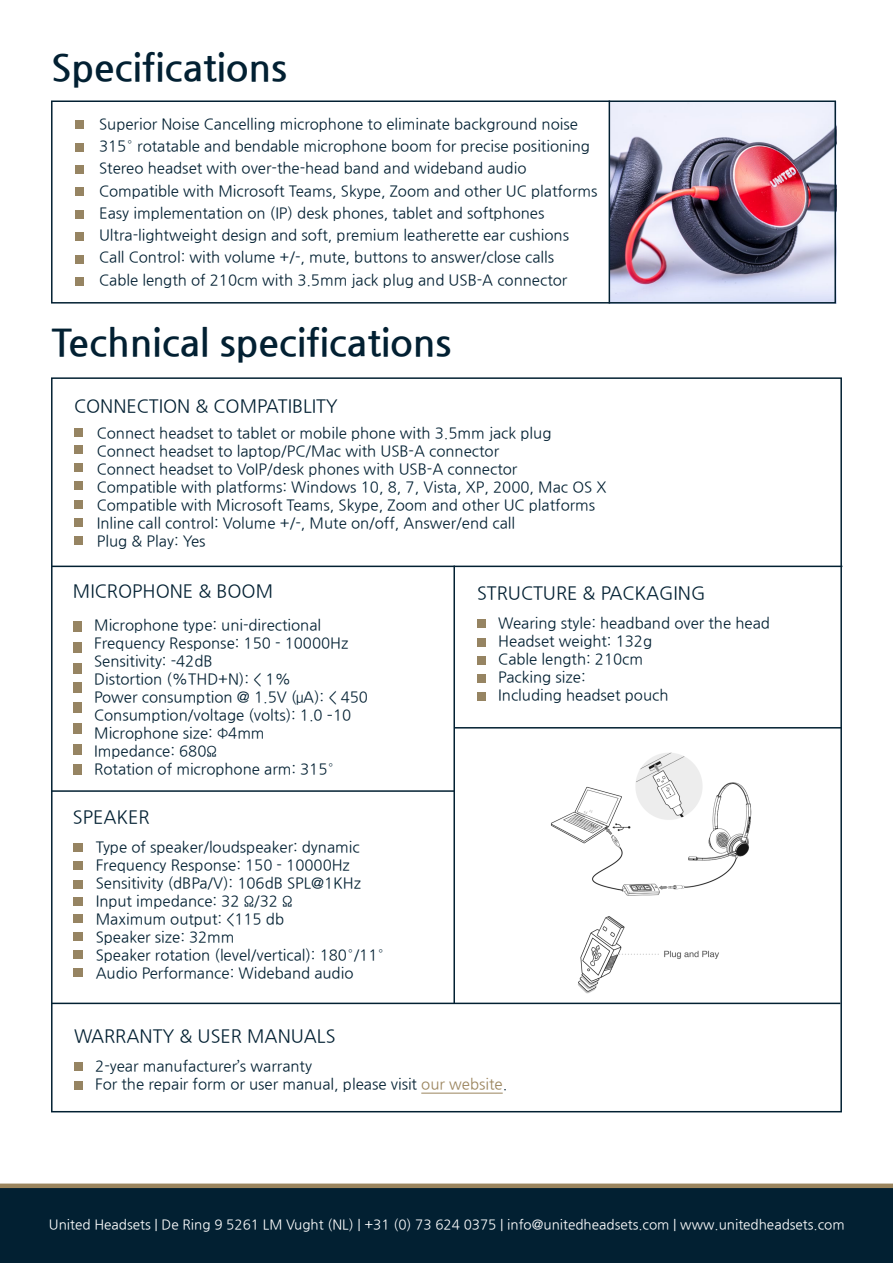
<style>
.page{position:relative;width:893px;height:1263px;background:#fff}
.page>*{position:absolute;margin:0;border:0;box-sizing:border-box;transform-origin:0 0}
.t1{font:700 37.5px "Nanum Gothic";color:#022032}
.t2{font:18px "Nanum Gothic";color:#022032}
.t3{font:15px "Nanum Gothic";color:#022032}
.t4{font:13.5px "Nanum Gothic";color:#fff}
.s1{color:#9b855e}
</style>
<div class="page">
<img style="left:610px;top:103px;width:223px;height:198px">
<div style="left:51px;top:100px;width:785px;height:204px;border:2px solid #022032"></div>
<div style="left:75px;top:120px;width:9px;height:9px;background:#968462"></div>
<div style="left:75px;top:143px;width:9px;height:8px;background:#968462"></div>
<div style="left:75px;top:165px;width:9px;height:9px;background:#968462"></div>
<div style="left:75px;top:187px;width:9px;height:9px;background:#968462"></div>
<div style="left:75px;top:210px;width:9px;height:9px;background:#968462"></div>
<div style="left:75px;top:232px;width:9px;height:9px;background:#968462"></div>
<div style="left:75px;top:255px;width:9px;height:9px;background:#968462"></div>
<div style="left:75px;top:277px;width:9px;height:9px;background:#968462"></div>
<hr style="left:609px;top:100px;width:1px;height:204px;background:#022032">
<hr style="left:453px;top:566px;width:2px;height:437px;background:#022032">
<hr style="left:52px;top:566px;width:790px;height:1px;background:#022032">
<div style="left:74px;top:428px;width:9px;height:9px;background:#968462"></div>
<div style="left:74px;top:445px;width:9px;height:9px;background:#968462"></div>
<div style="left:74px;top:463px;width:9px;height:9px;background:#968462"></div>
<div style="left:74px;top:481px;width:9px;height:9px;background:#968462"></div>
<div style="left:74px;top:500px;width:9px;height:9px;background:#968462"></div>
<div style="left:74px;top:518px;width:9px;height:9px;background:#968462"></div>
<div style="left:74px;top:536px;width:9px;height:9px;background:#968462"></div>
<hr style="left:51px;top:790px;width:404px;height:2px;background:#022032">
<hr style="left:52px;top:1003px;width:788px;height:1px;background:#022032">
<hr style="left:421px;top:1093px;width:82px;height:1px;background:#9b855e">
<div style="left:74px;top:1062px;width:9px;height:9px;background:#968462"></div>
<div style="left:74px;top:1080px;width:9px;height:9px;background:#968462"></div>
<hr style="left:455px;top:727px;width:387px;height:1px;background:#022032">
<img style="left:519px;top:728px;width:255px;height:275px">
<div style="left:0;top:1184px;width:893px;height:79px;background:#022032"></div>
<div style="left:0;top:1183px;width:893px;height:5px;background:#9b855e"></div>
<div style="left:73px;top:621px;width:9px;height:11px;background:#968462"></div>
<div style="left:73px;top:642px;width:9px;height:11px;background:#968462"></div>
<div style="left:73px;top:663px;width:9px;height:10px;background:#968462"></div>
<div style="left:73px;top:682px;width:9px;height:10px;background:#968462"></div>
<div style="left:73px;top:703px;width:9px;height:10px;background:#968462"></div>
<div style="left:73px;top:723px;width:9px;height:10px;background:#968462"></div>
<div style="left:73px;top:744px;width:9px;height:10px;background:#968462"></div>
<div style="left:73px;top:764px;width:9px;height:11px;background:#968462"></div>
<div style="left:73px;top:843px;width:10px;height:9px;background:#968462"></div>
<div style="left:73px;top:861px;width:10px;height:9px;background:#968462"></div>
<div style="left:73px;top:879px;width:10px;height:9px;background:#968462"></div>
<div style="left:73px;top:896px;width:10px;height:9px;background:#968462"></div>
<div style="left:73px;top:914px;width:10px;height:9px;background:#968462"></div>
<div style="left:73px;top:932px;width:10px;height:9px;background:#968462"></div>
<div style="left:73px;top:950px;width:9px;height:9px;background:#968462"></div>
<div style="left:73px;top:968px;width:9px;height:9px;background:#968462"></div>
<div style="left:477px;top:619px;width:9px;height:9px;background:#968462"></div>
<div style="left:477px;top:638px;width:9px;height:8px;background:#968462"></div>
<div style="left:477px;top:656px;width:9px;height:9px;background:#968462"></div>
<div style="left:477px;top:674px;width:9px;height:9px;background:#968462"></div>
<div style="left:477px;top:692px;width:9px;height:9px;background:#968462"></div>
<p class="t1" style="left:51px;top:49px;width:238px">Specifications</p>
<p class="t3" style="left:99px;top:117px;width:480px">Superior Noise Cancelling microphone to eliminate background noise</p>
<p class="t3" style="left:99px;top:139px;width:492px">315° rotatable and bendable microphone boom for precise positioning</p>
<p class="t3" style="left:99px;top:161px;width:429px">Stereo headset with over-the-head band and wideband audio</p>
<p class="t3" style="left:99px;top:184px;width:500px">Compatible with Microsoft Teams, Skype, Zoom and other UC platforms</p>
<p class="t3" style="left:99px;top:206px;width:447px">Easy implementation on (IP) desk phones, tablet and softphones</p>
<p class="t3" style="left:99px;top:228px;width:471px">Ultra-lightweight design and soft, premium leatherette ear cushions</p>
<p class="t3" style="left:99px;top:250px;width:457px">Call Control: with volume +/-, mute, buttons to answer/close calls</p>
<p class="t3" style="left:99px;top:273px;width:470px">Cable length of 210cm with 3.5mm jack plug and USB-A connector</p>
<p class="t1" style="left:51px;top:324px;width:401px">Technical specifications</p>
<p class="t2" style="left:74px;top:397px;width:265px">CONNECTION &amp; COMPATIBLITY</p>
<p class="t3" style="left:97px;top:426px;width:456px">Connect headset to tablet or mobile phone with 3.5mm jack plug</p>
<p class="t3" style="left:97px;top:444px;width:404px">Connect headset to laptop/PC/Mac with USB-A connector</p>
<p class="t3" style="left:97px;top:462px;width:422px">Connect headset to VoIP/desk phones with USB-A connector</p>
<p class="t3" style="left:97px;top:480px;width:511px">Compatible with platforms: Windows 10, 8, 7, Vista, XP, 2000, Mac OS X</p>
<p class="t3" style="left:97px;top:498px;width:500px">Compatible with Microsoft Teams, Skype, Zoom and other UC platforms</p>
<p class="t3" style="left:97px;top:516px;width:420px">Inline call control: Volume +/-, Mute on/off, Answer/end call</p>
<p class="t3" style="left:97px;top:534px;width:110px">Plug &amp; Play: Yes</p>
<p class="t2" style="left:73px;top:583px;width:202px">MICROPHONE &amp; BOOM</p>
<p class="t3" style="left:94px;top:618px;width:229px">Microphone type: uni-directional</p>
<p class="t3" style="left:94px;top:636px;width:256px">Frequency Response: 150 - 10000Hz</p>
<p class="t3" style="left:94px;top:654px;width:120px">Sensitivity: -42dB</p>
<p class="t3" style="left:94px;top:672px;width:198px">Distortion (%THD+N): &lt; 1%</p>
<p class="t3" style="left:94px;top:690px;width:275px">Power consumption @ 1.5V (µA): &lt; 450</p>
<p class="t3" style="left:94px;top:708px;width:259px">Consumption/voltage (volts): 1.0 –10</p>
<p class="t3" style="left:94px;top:726px;width:172px">Microphone size: Φ4mm</p>
<p class="t3" style="left:94px;top:744px;width:124px">Impedance: 680Ω</p>
<p class="t3" style="left:94px;top:762px;width:241px">Rotation of microphone arm: 315°</p>
<p class="t2" style="left:73px;top:809px;width:78px">SPEAKER</p>
<p class="t3" style="left:96px;top:840px;width:265px">Type of speaker/loudspeaker: dynamic</p>
<p class="t3" style="left:96px;top:858px;width:256px">Frequency Response: 150 - 10000Hz</p>
<p class="t3" style="left:96px;top:876px;width:267px">Sensitivity (dBPa/V): 106dB SPL@1KHz</p>
<p class="t3" style="left:96px;top:894px;width:198px">Input impedance: 32 Ω/32 Ω</p>
<p class="t3" style="left:96px;top:912px;width:190px">Maximum output: &lt;115 db</p>
<p class="t3" style="left:96px;top:930px;width:140px">Speaker size: 32mm</p>
<p class="t3" style="left:96px;top:948px;width:290px">Speaker rotation (level/vertical): 180°/11°</p>
<p class="t3" style="left:96px;top:966px;width:259px">Audio Performance: Wideband audio</p>
<p class="t2" style="left:74px;top:1028px;width:263px">WARRANTY &amp; USER MANUALS</p>
<p class="t2" style="left:477px;top:585px;width:230px">STRUCTURE &amp; PACKAGING</p>
<p class="t3" style="left:498px;top:616px;width:273px">Wearing style: headband over the head</p>
<p class="t3" style="left:498px;top:634px;width:155px">Headset weight: 132g</p>
<p class="t3" style="left:498px;top:652px;width:146px">Cable length: 210cm</p>
<p class="t3" style="left:498px;top:670px;width:89px">Packing size:</p>
<p class="t3" style="left:498px;top:688px;width:172px">Including headset pouch</p>
<p class="t3" style="left:95px;top:1059px;width:218px">2-year manufacturer’s warranty</p>
<p class="t3" style="left:95px;top:1077px;width:413px">For the repair form or user manual, please visit <span class="s1">our website</span>.</p>
<p class="t4" style="left:49px;top:1218px;width:797px">United Headsets | De Ring 9 5261 LM Vught (NL) | +31 (0) 73 624 0375 | info@unitedheadsets.com | www.unitedheadsets.com</p>
</div>
